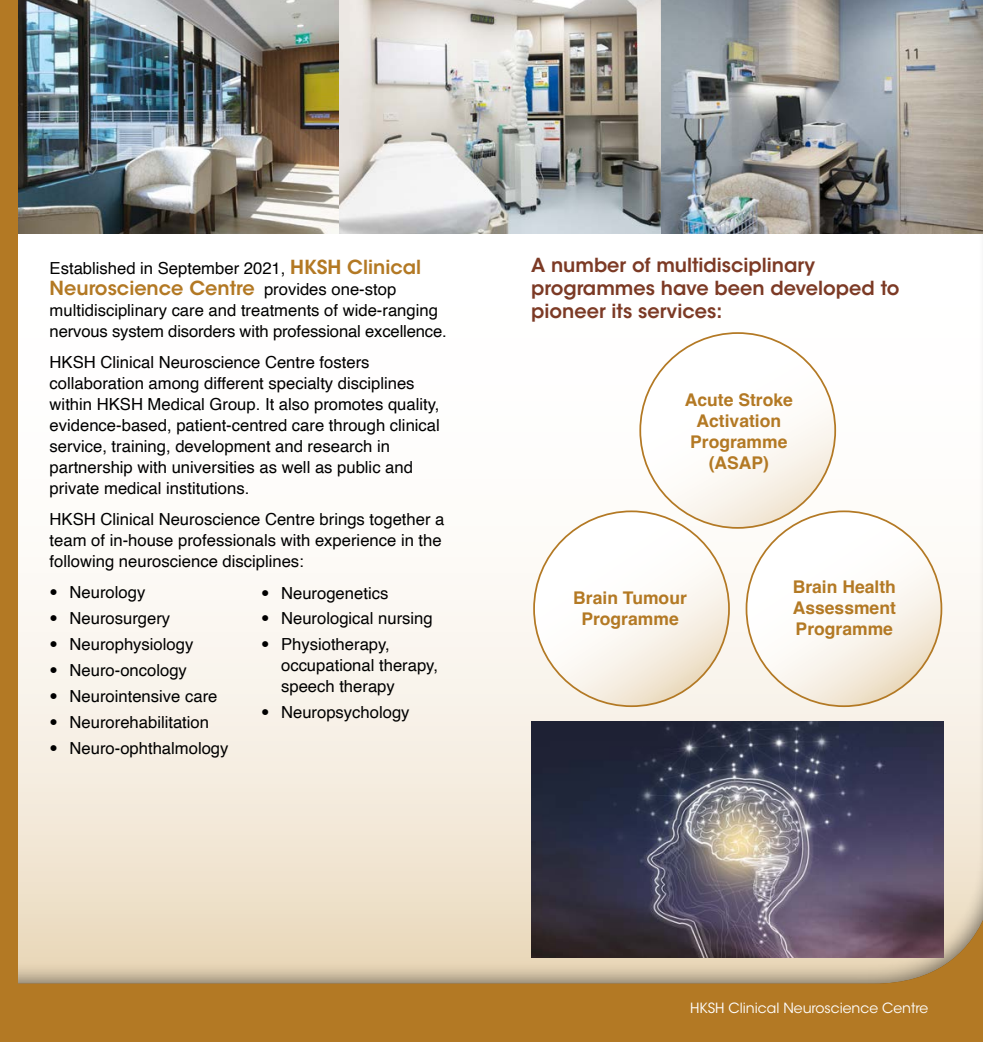
<style>
.page{position:relative;width:983px;height:1042px;background:#fff}
.page>*{position:absolute;margin:0;border:0;box-sizing:border-box;transform-origin:0 0}
.t1{font:600 19.25px/23.1px "ITC Avant Garde Std";color:#7c3a25}
.t2{font:600 19.25px "ITC Avant Garde Std";color:#b37924}
.t3{font:700 17.5px/21px "Helvetica";color:#b37924;text-align:center}
.t4{font:16.62px/21px "Helvetica";color:#000}
.t5{font:14px "ITC Avant Garde Std";color:#fff}
.s1{font-family:"ITC Avant Garde Std";font-weight:600;font-size:19.25px;color:#b37924}
.s2{font-family:"Helvetica";font-weight:400;font-size:16.62px;color:#000}
.s3{font-family:"Helvetica Neue LT Std";font-weight:100;font-stretch:condensed}
</style>
<div class="page">
<div style="left:0;top:0;width:982px;height:1042px;background:#b37924"></div>
<div style="left:0;top:0;width:982px;height:986px;background:#000;opacity:.5"></div>
<img style="left:17px;top:0;width:965px;height:233px">
<div style="left:0;top:0;width:17px;height:1042px;background:#b37924"></div>
<svg style="left:640px;top:333px;width:195px;height:195px;background:#faf7f2"></svg>
<svg style="left:534px;top:511px;width:194px;height:195px;background:#f9f5ed"></svg>
<svg style="left:746px;top:511px;width:195px;height:195px;background:#f9f4ed"></svg>
<img style="left:531px;top:722px;width:412px;height:235px">
<p class="t4" style="left:50px;top:258px;width:373px">Established in September 2021, <span class="s1">HKSH Clinical</span></p>
<p class="t2" style="left:50px;top:276px;width:348px">Neuroscience Centre <span class="s2">provides one-stop</span></p>
<p class="t4" style="left:50px;top:300px;width:398px">multidisciplinary care and treatments of wide-ranging nervous system disorders with professional excellence.</p>
<p class="t4" style="left:50px;top:352px;width:391px">HKSH Clinical Neuroscience Centre fosters collaboration among different specialty disciplines within HKSH Medical Group. It also promotes quality, evidence-based, patient-centred care through clinical service, training, development and research in partnership with universities as well as public and private medical institutions.</p>
<p class="t4" style="left:50px;top:509px;width:396px">HKSH Clinical Neuroscience Centre brings together a team of in-house professionals with experience in the following neuroscience disciplines:</p>
<p class="t4" style="left:50px;top:582px;width:97px"><span class="s3">•</span> Neurology</p>
<p class="t4" style="left:50px;top:608px;width:122px"><span class="s3">•</span> Neurosurgery</p>
<p class="t4" style="left:50px;top:634px;width:145px"><span class="s3">•</span> Neurophysiology</p>
<p class="t4" style="left:50px;top:660px;width:139px"><span class="s3">•</span> Neuro-oncology</p>
<p class="t4" style="left:50px;top:686px;width:169px"><span class="s3">•</span> Neurointensive care</p>
<p class="t4" style="left:50px;top:712px;width:161px"><span class="s3">•</span> Neurorehabilitation</p>
<p class="t4" style="left:50px;top:738px;width:180px"><span class="s3">•</span> Neuro-ophthalmology</p>
<p class="t4" style="left:261px;top:583px;width:129px"><span class="s3">•</span> Neurogenetics</p>
<p class="t4" style="left:261px;top:609px;width:173px"><span class="s3">•</span> Neurological nursing</p>
<p class="t4" style="left:281px;top:634px;width:158px;text-indent:-20px"><span class="s3">•</span> Physiotherapy, occupational therapy, speech therapy</p>
<p class="t4" style="left:261px;top:702px;width:150px"><span class="s3">•</span> Neuropsychology</p>
<p class="t1" style="left:531px;top:254px;width:369px">A number of multidisciplinary programmes have been developed to pioneer its services:</p>
<p class="t3" style="left:684px;top:391px;width:109px">Acute Stroke<br>Activation<br>Programme (ASAP)</p>
<p class="t3" style="left:573px;top:589px;width:115px">Brain Tumour<br>Programme</p>
<p class="t3" style="left:792px;top:578px;width:105px;text-align:justify">Brain Health Assessment Programme</p>
<p class="t5" style="left:689px;top:999px;width:190px">HKSH Clinical Neuros ience</p>
<p class="t5" style="left:698px;top:999px;width:231px">Comprehensive Oncology Centre</p>
</div>
